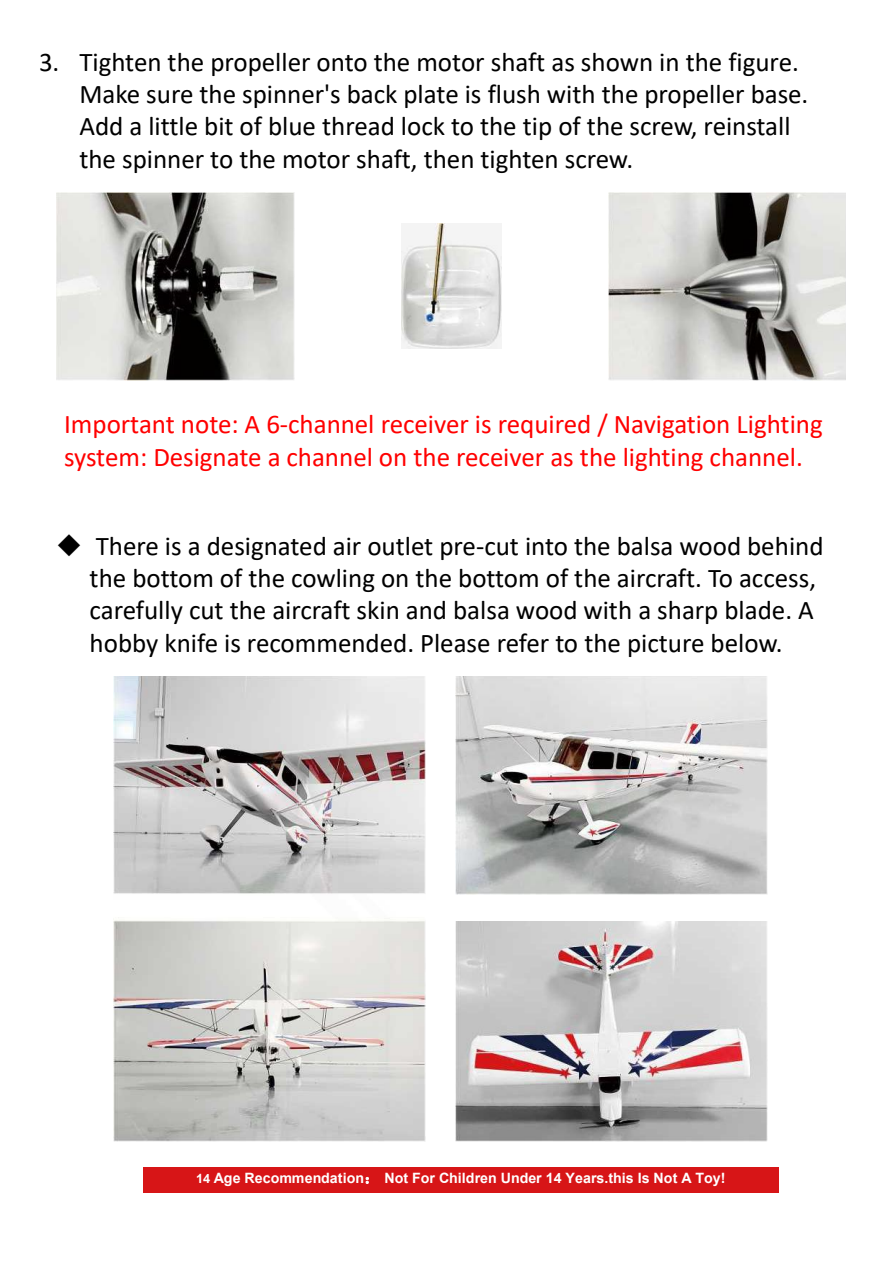
<style>
.page{position:relative;width:893px;height:1263px;background:#fff}
.page>*{position:absolute;margin:0;border:0;box-sizing:border-box;transform-origin:0 0}
.t1{font:27px/32.4px "Calibri";color:#000}
.t2{font:27px/32.2px "Calibri";letter-spacing:-.005em;color:#f00}
.t3{font:700 14.25px "Arial";color:#fff}
.s1{font-size:12.75px}
.s2{font-family:"Sim Sun";font-weight:400;font-size:16.5px}
</style>
<div class="page">
<img style="left:114px;top:676px;width:312px;height:465px">
<img style="left:455px;top:676px;width:312px;height:218px">
<img style="left:455px;top:921px;width:312px;height:220px">
<div style="left:143px;top:1167px;width:635px;height:26px;background:#d71517"></div>
<img style="left:56px;top:193px;width:239px;height:187px">
<img style="left:401px;top:223px;width:101px;height:125px">
<img style="left:608px;top:193px;width:238px;height:187px">
<p class="t1" style="left:79px;top:45px;width:730px;text-indent:-40px">3. Tighten the propeller onto the motor shaft as shown in the figure.<br>Make sure the spinner's back plate is flush with the propeller base.<br>Add a little bit of blue thread lock to the tip of the screw, reinstall the spinner to the motor shaft, then tighten screw.</p>
<p class="t2" style="left:64px;top:407px;width:760px">Important note: A 6‐channel receiver is required / Navigation Lighting system: Designate a channel on the receiver as the lighting channel.</p>
<p class="t1" style="left:90px;top:529px;width:735px;text-indent:-34px">◆ There is a designated air outlet pre‐cut into the balsa wood behind the bottom of the cowling on the bottom of the aircraft. To access, carefully cut the aircraft skin and balsa wood with a sharp blade. A hobby knife is recommended. Please refer to the picture below.</p>
<p class="t3" style="left:196px;top:1168px;width:531px"><span class="s1">14</span> Age Recommendation<span class="s2">：</span> Not For Children Under 14 Years.this Is Not A Toy!</p>
</div>
